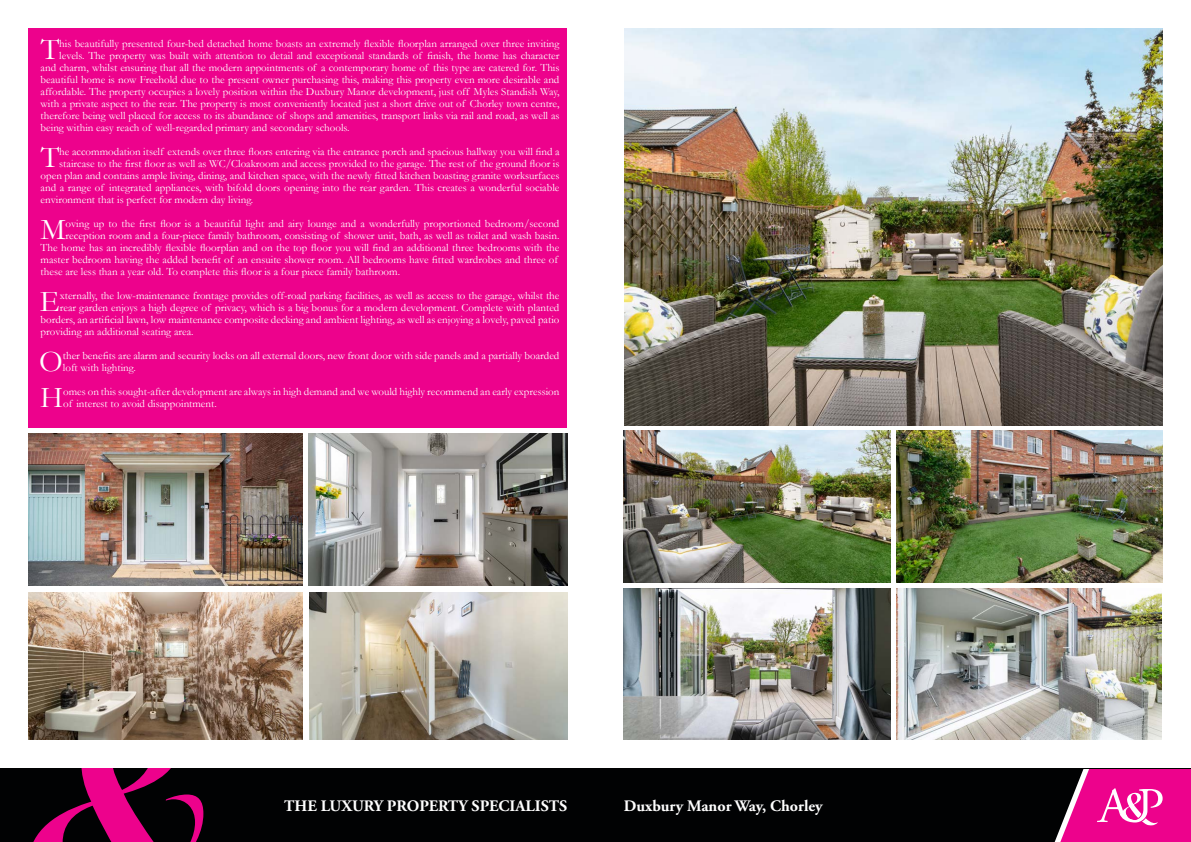
<style>
.page{position:relative;width:1191px;height:842px;background:#fff}
.page>*{position:absolute;margin:0;border:0;box-sizing:border-box;transform-origin:0 0}
.t1{font:30.2px "Garamond";color:#fff}
.t2{font:700 16px "Adobe Garamond Pro";color:#fff}
.t3{font:11px/12px "Garamond";color:#fff}
</style>
<div class="page">
<div style="left:0;top:769px;width:1191px;height:73px;background:#010203"></div>
<svg style="left:33px;top:769px;width:171px;height:73px"></svg>
<svg style="left:1054px;top:769px;width:137px;height:73px;background:#d51e89"></svg>
<div style="left:28px;top:28px;width:539px;height:400px;background:#ed028c"></div>
<img style="left:624px;top:28px;width:538px;height:397px">
<img style="left:896px;top:588px;width:265px;height:151px">
<img style="left:624px;top:588px;width:266px;height:152px">
<img style="left:896px;top:431px;width:266px;height:152px">
<img style="left:624px;top:431px;width:266px;height:152px">
<img style="left:28px;top:434px;width:274px;height:151px">
<img style="left:309px;top:434px;width:258px;height:151px">
<img style="left:28px;top:592px;width:274px;height:148px">
<img style="left:309px;top:592px;width:258px;height:148px">
<p class="t1" style="left:41px;top:29px;width:20px">T</p>
<p class="t3" style="left:59px;top:37px;width:501px">his beautifully presented four-bed detached home boasts an extremely flexible floorplan arranged over three inviting</p>
<p class="t3" style="left:59px;top:49px;width:501px">levels. The property was built with attention to detail and exceptional standards of finish, the home has character</p>
<p class="t3" style="left:41px;top:61px;width:520px">and charm, whilst ensuring that all the modern appointments of a contemporary home of this type are catered for. This</p>
<p class="t3" style="left:41px;top:73px;width:520px">beautiful home is now Freehold due to the present owner purchasing this, making this property even more desirable and</p>
<p class="t3" style="left:41px;top:85px;width:520px">affordable. The property occupies a lovely position within the Duxbury Manor development, just off Myles Standish Way,</p>
<p class="t3" style="left:41px;top:97px;width:520px">with a private aspect to the rear. The property is most conveniently located just a short drive out of Chorley town centre,</p>
<p class="t3" style="left:41px;top:109px;width:520px">therefore being well placed for access to its abundance of shops and amenities, transport links via rail and road, as well as</p>
<p class="t3" style="left:41px;top:121px;width:310px">being within easy reach of well-regarded primary and secondary schools.</p>
<p class="t1" style="left:41px;top:137px;width:20px">T</p>
<p class="t3" style="left:59px;top:145px;width:501px">he accommodation itself extends over three floors entering via the entrance porch and spacious hallway you will find a</p>
<p class="t3" style="left:59px;top:157px;width:502px">staircase to the first floor as well as WC/Cloakroom and access provided to the garage. The rest of the ground floor is</p>
<p class="t3" style="left:41px;top:169px;width:520px">open plan and contains ample living, dining, and kitchen space, with the newly fitted kitchen boasting granite worksurfaces</p>
<p class="t3" style="left:41px;top:181px;width:520px">and a range of integrated appliances, with bifold doors opening into the rear garden. This creates a wonderful sociable</p>
<p class="t3" style="left:41px;top:193px;width:214px">environment that is perfect for modern day living.</p>
<p class="t1" style="left:40px;top:209px;width:27px">M</p>
<p class="t3" style="left:66px;top:217px;width:495px">oving up to the first floor is a beautiful light and airy lounge and a wonderfully proportioned bedroom/second</p>
<p class="t3" style="left:66px;top:229px;width:495px">reception room and a four-piece family bathroom, consisting of shower unit, bath, as well as toilet and wash basin.</p>
<p class="t3" style="left:41px;top:241px;width:520px">The home has an incredibly flexible floorplan and on the top floor you will find an additional three bedrooms with the</p>
<p class="t3" style="left:41px;top:253px;width:519px">master bedroom having the added benefit of an ensuite shower room. All bedrooms have fitted wardrobes and three of</p>
<p class="t3" style="left:41px;top:265px;width:361px">these are less than a year old. To complete this floor is a four piece family bathroom.</p>
<p class="t1" style="left:40px;top:281px;width:21px">E</p>
<p class="t3" style="left:60px;top:289px;width:501px">xternally, the low-maintenance frontage provides off-road parking facilities, as well as access to the garage, whilst the</p>
<p class="t3" style="left:60px;top:301px;width:501px">rear garden enjoys a high degree of privacy, which is a big bonus for a modern development. Complete with planted</p>
<p class="t3" style="left:41px;top:313px;width:520px">borders, an artificial lawn, low maintenance composite decking and ambient lighting, as well as enjoying a lovely, paved patio</p>
<p class="t3" style="left:41px;top:325px;width:154px">providing an additional seating area.</p>
<p class="t1" style="left:39px;top:341px;width:25px">O</p>
<p class="t3" style="left:63px;top:349px;width:498px">ther benefits are alarm and security locks on all external doors, new front door with side panels and a partially boarded loft with lighting.</p>
<p class="t1" style="left:40px;top:377px;width:24px">H</p>
<p class="t3" style="left:63px;top:385px;width:498px">omes on this sought-after development are always in high demand and we would highly recommend an early expression of interest to avoid disappointment.</p>
<p class="t2" style="left:284px;top:797px;width:284px">THE LUXURY PROPERTY SPECIALISTS</p>
<p class="t2" style="left:624px;top:797px;width:200px">Duxbury Manor Way, Chorley</p>
</div>
